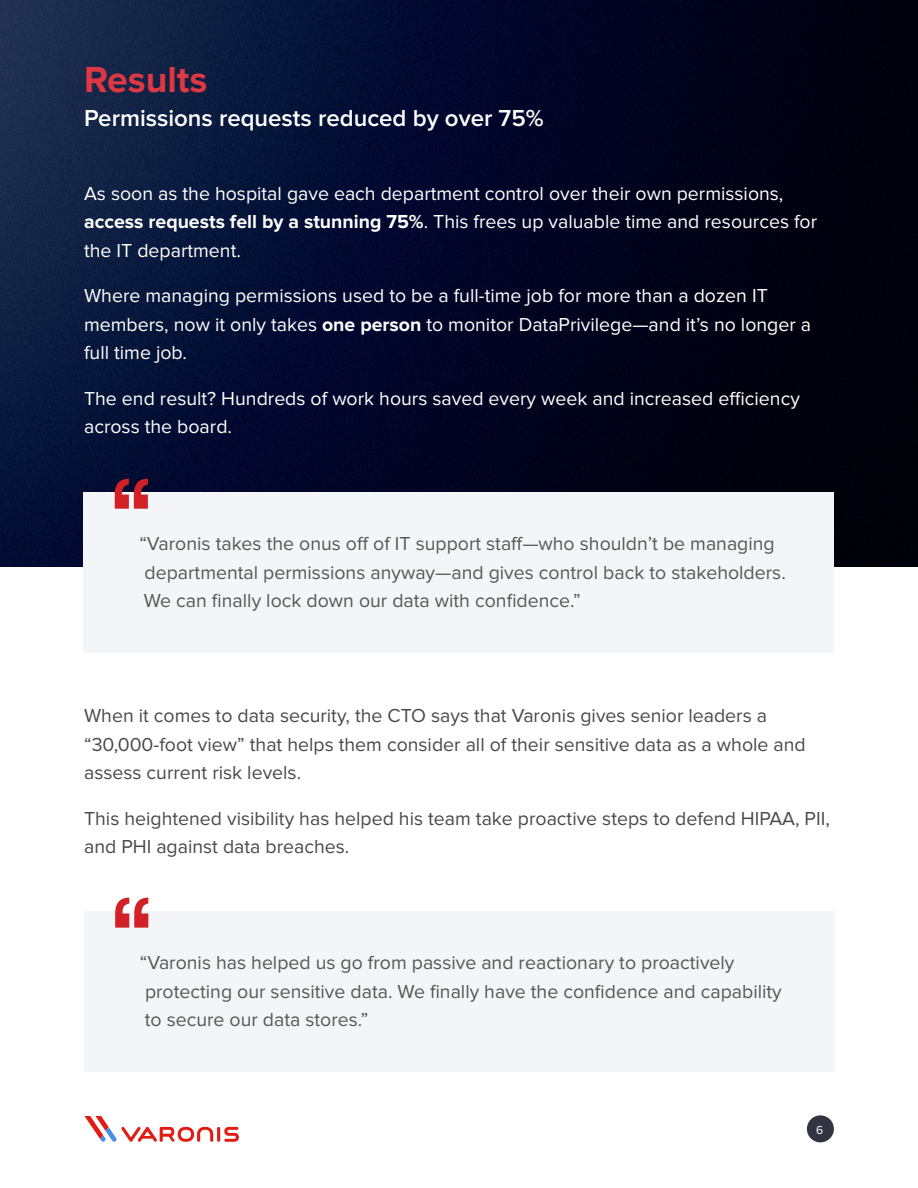
<style>
.page{position:relative;width:918px;height:1188px;background:#fff}
.page>*{position:absolute;margin:0;border:0;box-sizing:border-box;transform-origin:0 0}
.t1{font:700 37.5px "Proxima Nova";color:#dd3843}
.t2{font:600 24px "Proxima Nova";color:#fff}
.t3{font:19.5px/28.5px "Proxima Nova";color:#fff}
.t4{font:19.5px/28.5px "Proxima Nova";color:#575756}
.t5{font:19.5px/28.5px "Proxima Nova";color:#494948}
.t6{font:12px "Proxima Nova";color:#fff}
.s1{font-weight:700}
</style>
<div class="page">
<div style="left:807px;top:1115px;width:27px;height:27px;background:#313441;border-radius:50%"></div>
<hr style="left:217px;top:1127px;width:3px;height:15px;background:#e11c14;border-radius:2px">
<svg style="left:224px;top:1127px;width:15px;height:15px"></svg>
<svg style="left:84px;top:1116px;width:129px;height:26px"></svg>
<img style="left:0;top:0;width:918px;height:567px">
<div style="left:84px;top:492px;width:750px;height:161px;background:#f3f5f9"></div>
<div style="left:84px;top:911px;width:750px;height:161px;background:#f3f5f9"></div>
<svg style="left:115px;top:479px;width:33px;height:30px"></svg>
<svg style="left:115px;top:898px;width:33px;height:30px"></svg>
<h1 class="t1" style="left:84px;top:62px;width:125px">Results</h1>
<p class="t2" style="left:84px;top:104px;width:461px">Permissions requests reduced by over 75%</p>
<p class="t3" style="left:84px;top:179px;width:735px">As soon as the hospital gave each department control over their own permissions, <span class="s1">access requests fell by a stunning 75%</span>. This frees up valuable time and resources for the IT department.</p>
<p class="t3" style="left:84px;top:282px;width:729px">Where managing permissions used to be a full-time job for more than a dozen IT members, now it only takes <span class="s1">one person</span> to monitor DataPrivilege—and it’s no longer a full time job.</p>
<p class="t3" style="left:84px;top:385px;width:717px">The end result? Hundreds of work hours saved every week and increased efficiency across the board.</p>
<p class="t4" style="left:139px;top:530px;width:648px">“Varonis takes the onus off of IT support staff—who shouldn’t be managing departmental permissions anyway—and gives control back to stakeholders.<br>We can finally lock down our data with confidence.”</p>
<p class="t5" style="left:84px;top:702px;width:723px">When it comes to data security, the CTO says that Varonis gives senior leaders a “30,000-foot view” that helps them consider all of their sensitive data as a whole and assess current risk levels.</p>
<p class="t5" style="left:84px;top:804px;width:747px">This heightened visibility has helped his team take proactive steps to defend HIPAA, PII, and PHI against data breaches.</p>
<p class="t4" style="left:140px;top:949px;width:643px">“Varonis has helped us go from passive and reactionary to proactively protecting our sensitive data. We finally have the confidence and capability to secure our data stores.”</p>
<p class="t6" style="left:816px;top:1123px;width:9px">6</p>
</div>
